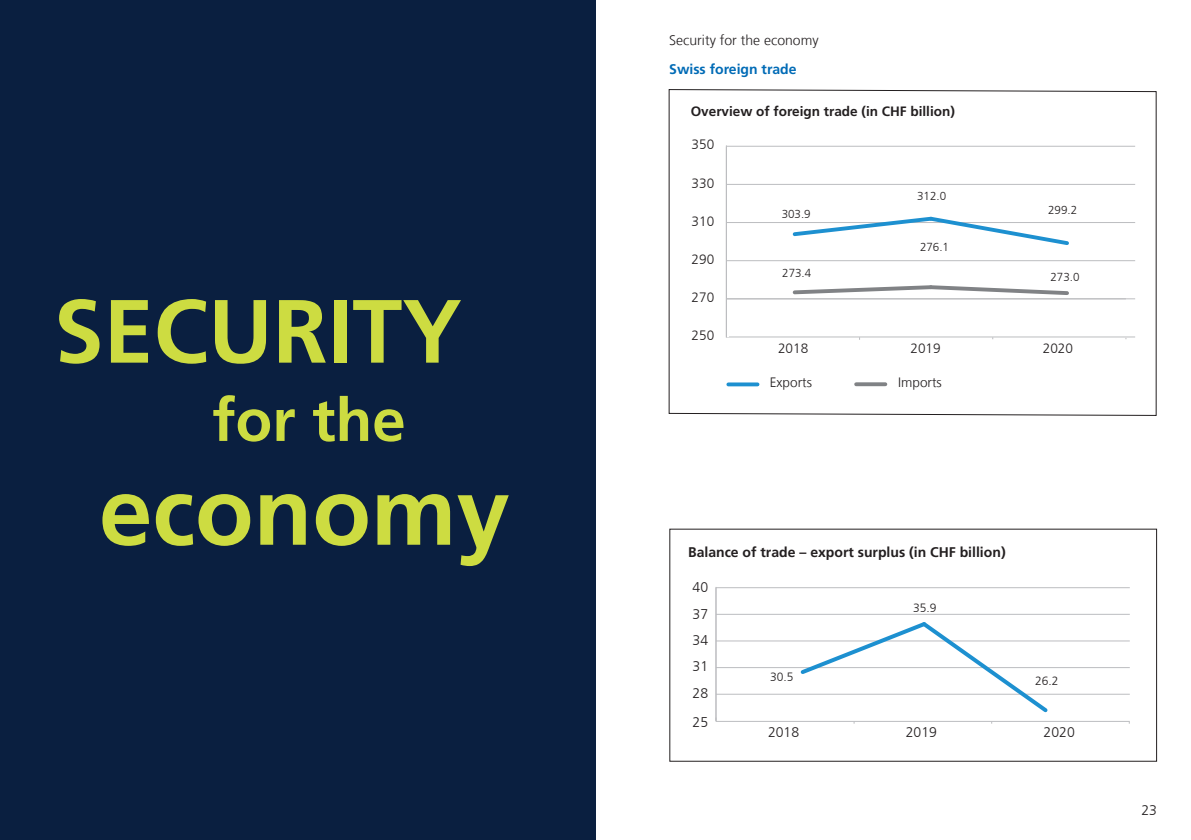
<style>
.page{position:relative;width:1191px;height:840px;background:#fff}
.page>*{position:absolute;margin:0;border:0;box-sizing:border-box;transform-origin:0 0}
.Grundtext_in_der_Sei{font:700 96px "Frutiger LT Com";color:#cddc41}
.t1{font:700 89.6px "Frutiger LT Com";color:#cddc41}
.t2{font:700 60px "Frutiger LT Com";color:#cddc41}
.t3{font:300 14px "Frutiger LT Com";color:#231f20}
.t4{font:700 14px "Frutiger LT Com";color:#231f20}
.t5{font:700 14px "Frutiger LT Com";color:#006bb6}
.t6{font:300 13.6px "Frutiger LT Com";color:#231f20}
.t7{font:700 13.6px "Frutiger LT Com";color:#231f20}
.t8{font:300 12px "Frutiger LT Com";color:#231f20}
.t9{font:300 11.6px "Frutiger LT Com";color:#231f20}
</style>
<div class="page">
<div style="left:0;top:0;width:595px;height:839px;background:#0a1f40"></div>
<svg style="left:668px;top:89px;width:489px;height:327px"></svg>
<svg style="left:728px;top:382px;width:29px;height:4px"></svg>
<svg style="left:856px;top:382px;width:29px;height:4px"></svg>
<hr style="left:726px;top:145px;width:1px;height:192px;background:#bcbdc0">
<hr style="left:726px;top:336px;width:409px;height:1px;background:#bcbdc0">
<hr style="left:726px;top:298px;width:409px;height:1px;background:#bcbdc0">
<hr style="left:726px;top:260px;width:409px;height:1px;background:#bcbdc0">
<hr style="left:726px;top:222px;width:409px;height:1px;background:#bcbdc0">
<hr style="left:726px;top:184px;width:409px;height:1px;background:#bcbdc0">
<hr style="left:726px;top:146px;width:409px;height:1px;background:#bcbdc0">
<svg style="left:790px;top:283px;width:281px;height:14px"></svg>
<svg style="left:790px;top:214px;width:281px;height:33px"></svg>
<hr style="left:716px;top:720px;width:413px;height:1px;background:#bcbdc0">
<hr style="left:715px;top:586px;width:1px;height:135px;background:#bcbdc0">
<hr style="left:716px;top:693px;width:413px;height:1px;background:#bcbdc0">
<hr style="left:716px;top:666px;width:413px;height:1px;background:#bcbdc0">
<hr style="left:716px;top:640px;width:413px;height:1px;background:#bcbdc0">
<hr style="left:716px;top:613px;width:413px;height:1px;background:#bcbdc0">
<hr style="left:716px;top:587px;width:413px;height:1px;background:#bcbdc0">
<svg style="left:797px;top:622px;width:254px;height:91px"></svg>
<p class="t1" style="left:54px;top:279px;width:409px">SECURITY</p>
<p class="t2" style="left:212px;top:384px;width:195px">for the</p>
<p class="Grundtext_in_der_Sei" style="left:99px;top:455px;width:412px">economy</p>
<p class="t3" style="left:669px;top:32px;width:151px">Security for the economy</p>
<p class="t5" style="left:669px;top:61px;width:129px">Swiss foreign trade</p>
<p class="t7" style="left:690px;top:104px;width:266px">Overview of foreign trade (in CHF billion)</p>
<p class="t6" style="left:691px;top:137px;width:24px">350</p>
<p class="t6" style="left:691px;top:175px;width:24px">330</p>
<p class="t6" style="left:691px;top:213px;width:24px">310</p>
<p class="t6" style="left:691px;top:251px;width:24px">290</p>
<p class="t6" style="left:691px;top:289px;width:24px">270</p>
<p class="t6" style="left:691px;top:327px;width:24px">250</p>
<p class="t9" style="left:781px;top:207px;width:31px">303.9</p>
<p class="t9" style="left:782px;top:266px;width:31px">273.4</p>
<p class="t9" style="left:917px;top:189px;width:31px">312.0</p>
<p class="t9" style="left:920px;top:240px;width:31px">276.1</p>
<p class="t9" style="left:1048px;top:203px;width:31px">299.2</p>
<p class="t9" style="left:1050px;top:269px;width:31px">273.0</p>
<p class="t6" style="left:778px;top:340px;width:32px">2018</p>
<p class="t6" style="left:910px;top:340px;width:32px">2019</p>
<p class="t6" style="left:1043px;top:340px;width:32px">2020</p>
<p class="t6" style="left:769px;top:374px;width:44px">Exports</p>
<p class="t6" style="left:898px;top:374px;width:45px">Imports</p>
<p class="t4" style="left:688px;top:543px;width:319px">Balance of trade – export surplus (in CHF billion)</p>
<p class="t3" style="left:692px;top:578px;width:17px">40</p>
<p class="t3" style="left:692px;top:605px;width:17px">37</p>
<p class="t3" style="left:692px;top:631px;width:17px">34</p>
<p class="t3" style="left:692px;top:658px;width:17px">31</p>
<p class="t3" style="left:692px;top:684px;width:17px">28</p>
<p class="t3" style="left:692px;top:713px;width:17px">25</p>
<p class="t8" style="left:770px;top:669px;width:25px">30.5</p>
<p class="t8" style="left:913px;top:600px;width:25px">35.9</p>
<p class="t8" style="left:1035px;top:673px;width:25px">26.2</p>
<p class="t3" style="left:768px;top:724px;width:33px">2018</p>
<p class="t3" style="left:905px;top:724px;width:33px">2019</p>
<p class="t3" style="left:1043px;top:724px;width:33px">2020</p>
<p class="t3" style="left:1141px;top:801px;width:17px">23</p>
</div>
